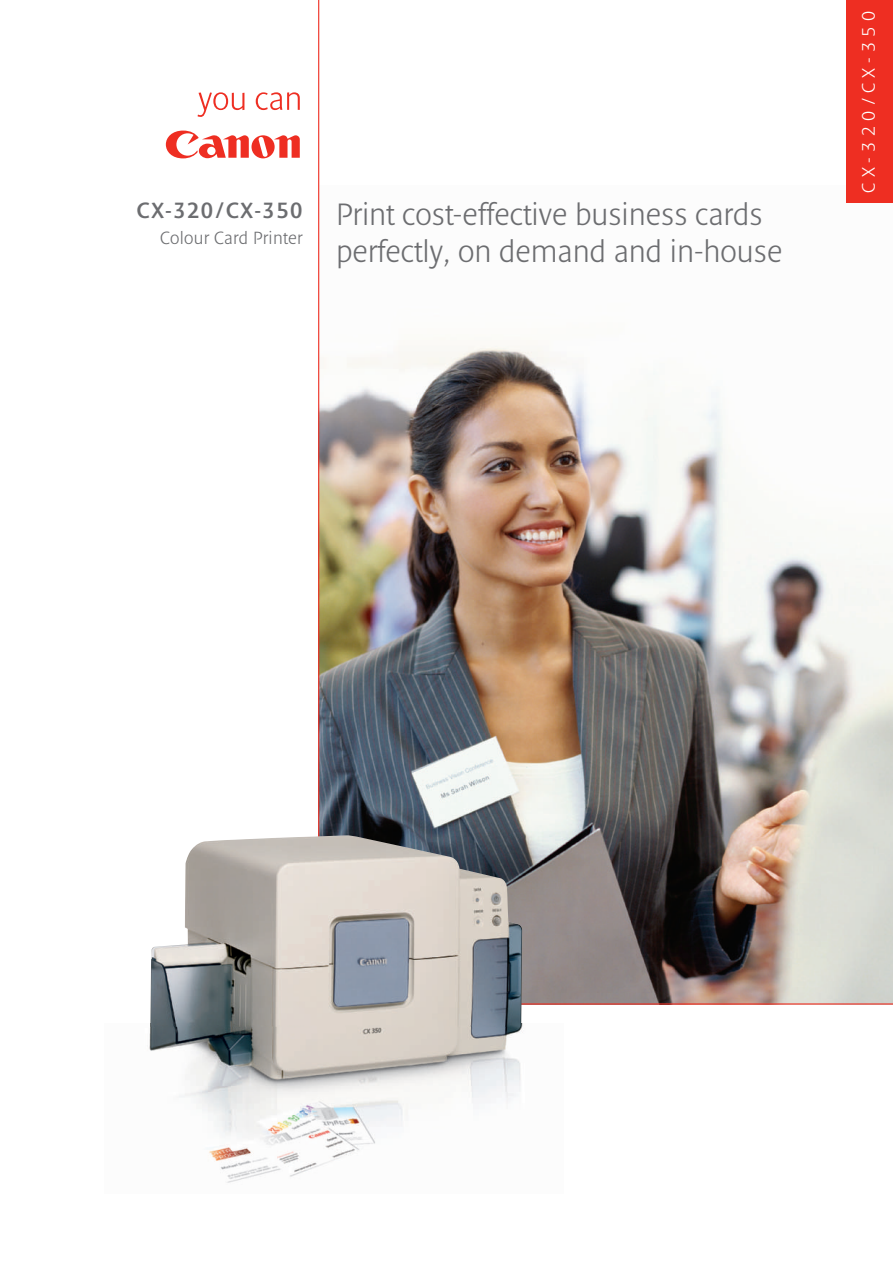
<style>
.page{position:relative;width:893px;height:1263px;background:#fff}
.page>*{position:absolute;margin:0;border:0;box-sizing:border-box;transform-origin:0 0}
.t1{font:300 31.5px/37.5px "Denda New";color:#6c6d70}
.t2{font:600 22.5px "Denda New";letter-spacing:.055em;color:#6c6d70}
.t3{font:300 18.45px "Denda New";letter-spacing:.28em;color:#fff}
.t4{font:300 18px "Denda New";letter-spacing:.015em;color:#6c6d70}
</style>
<div class="page">
<img style="left:319px;top:186px;width:574px;height:817px">
<svg style="left:166px;top:131px;width:134px;height:27px"></svg>
<svg style="left:198px;top:92px;width:46px;height:25px"></svg>
<svg style="left:256px;top:92px;width:44px;height:18px"></svg>
<div style="left:846px;top:1px;width:47px;height:202px;background:#ee2e22"></div>
<img style="left:149px;top:1024px;width:374px;height:159px">
<hr style="left:318px;top:0;width:1px;height:841px;background:#ee2e22">
<hr style="left:521px;top:1003px;width:372px;height:1px;background:#ee2e22">
<img style="left:150px;top:835px;width:372px;height:192px">
<p class="t2" style="left:137px;top:202px;width:167px">CX-320/CX-350</p>
<p class="t4" style="left:160px;top:230px;width:144px">Colour Card Printer</p>
<p class="t1" style="left:336px;top:197px;width:448px">Print cost-effective business cards perfectly, on demand and in-house</p>
<p class="t3" style="left:861px;top:193px;width:183px;rotate:-90deg">CX-320/CX-350</p>
</div>
